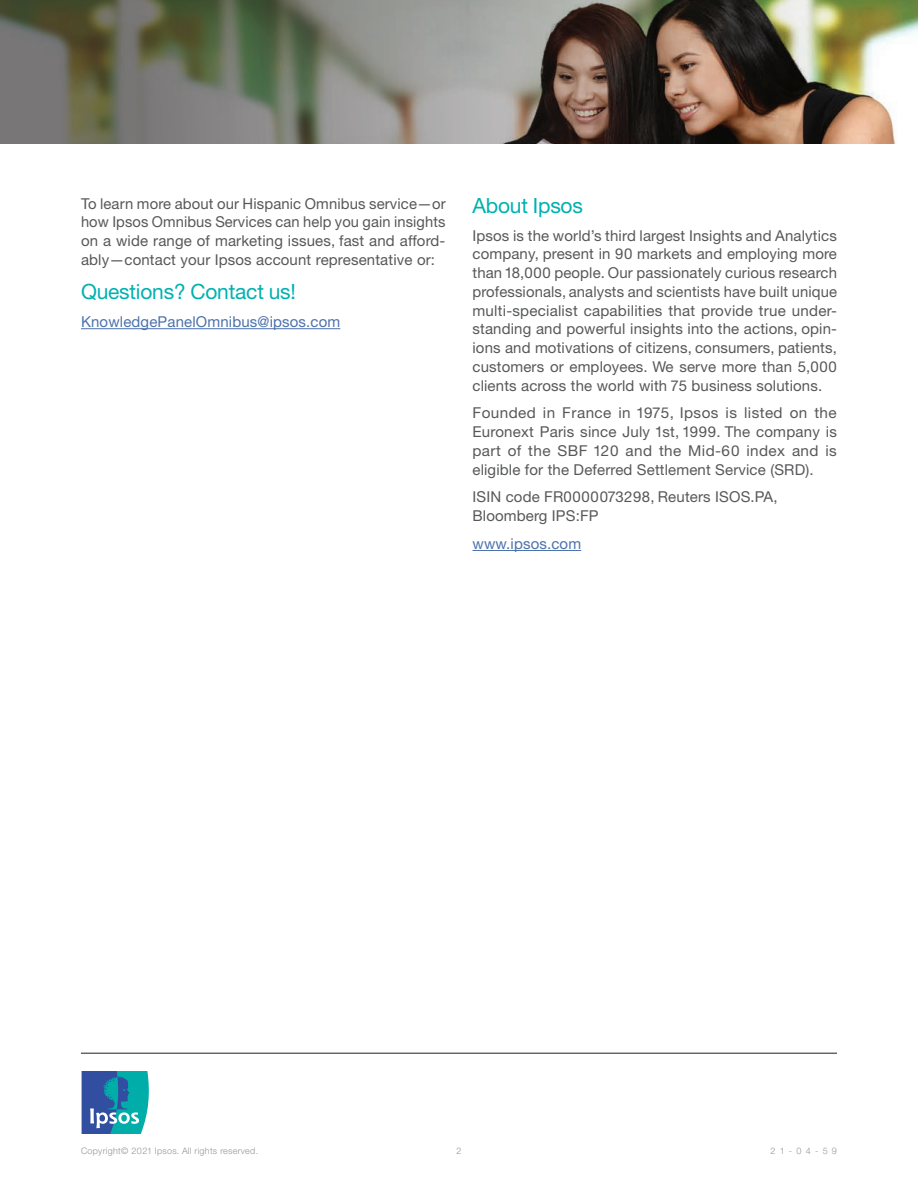
<style>
.page{position:relative;width:918px;height:1188px;background:#fff}
.page>*{position:absolute;margin:0;border:0;box-sizing:border-box;transform-origin:0 0}
.Sub_1{font:21px "Helvetica Neue LT Std";letter-spacing:-.01em;color:#00b1b0}
.Text_justified_6_bef{font:15px/18.8px "Helvetica Neue LT Std";letter-spacing:.01em;color:#57585a;text-align:justify}
.Text_FL_6_before{font:15px/18.8px "Helvetica Neue LT Std";letter-spacing:.01em;color:#57585a}
.Text_justified_6_bef-2{font:15px "Helvetica Neue LT Std";letter-spacing:.01em;color:#4d72ac}
.Credit{font:300 9px "Helvetica Neue LT Std";letter-spacing:.03em;color:#939598}
</style>
<div class="page">
<hr style="left:81px;top:328px;width:259px;height:1px;background:#4d72ac">
<hr style="left:472px;top:550px;width:109px;height:1px;background:#4d72ac">
<svg style="left:82px;top:1071px;width:67px;height:63px;background:#3289ae"></svg>
<hr style="left:81px;top:1053px;width:756px;height:1px;background:#231f20">
<img style="left:0;top:0;width:918px;height:144px">
<p class="Text_justified_6_bef" style="left:81px;top:194px;width:366px">To learn more about our Hispanic Omnibus service—or how Ipsos Omnibus Services can help you gain insights on a wide range of marketing issues, fast and afford&shy;ably—contact your Ipsos account representative or:</p>
<p class="Sub_1" style="left:81px;top:279px;width:216px">Questions? Contact us!</p>
<p class="Text_justified_6_bef-2" style="left:81px;top:313px;width:261px">KnowledgePanelOmnibus@ipsos.com</p>
<p class="Sub_1" style="left:472px;top:193px;width:112px">About Ipsos</p>
<p class="Text_justified_6_bef" style="left:472px;top:226px;width:366px">Ipsos is the world’s third largest Insights and Analytics company, present in 90 markets and employing more than 18,000 people. Our passionately curious research professionals, analysts and scientists have built unique multi-specialist capabilities that provide true under&shy;standing and powerful insights into the actions, opin&shy;ions and motivations of citizens, consumers, patients, customers or employees. We serve more than 5,000 clients across the world with 75 business solutions.</p>
<p class="Text_justified_6_bef" style="left:472px;top:404px;width:366px">Founded in France in 1975, Ipsos is listed on the Euronext Paris since July 1st, 1999. The company is part of the SBF 120 and the Mid-60 index and is eligible for the Deferred Settlement Service (SRD).</p>
<p class="Text_FL_6_before" style="left:472px;top:488px;width:307px">ISIN code FR0000073298, Reuters ISOS.PA,<br>Bloomberg IPS:FP</p>
<p class="Text_justified_6_bef-2" style="left:472px;top:535px;width:110px">www.ipsos.com</p>
<p class="Credit" style="left:81px;top:1145px;width:179px">Copyright© 2021 Ipsos. All rights reserved.</p>
<p class="Credit" style="left:456px;top:1145px;width:7px">2</p>
<p class="Credit" style="left:770px;top:1145px;width:68px">21-04-59</p>
</div>
